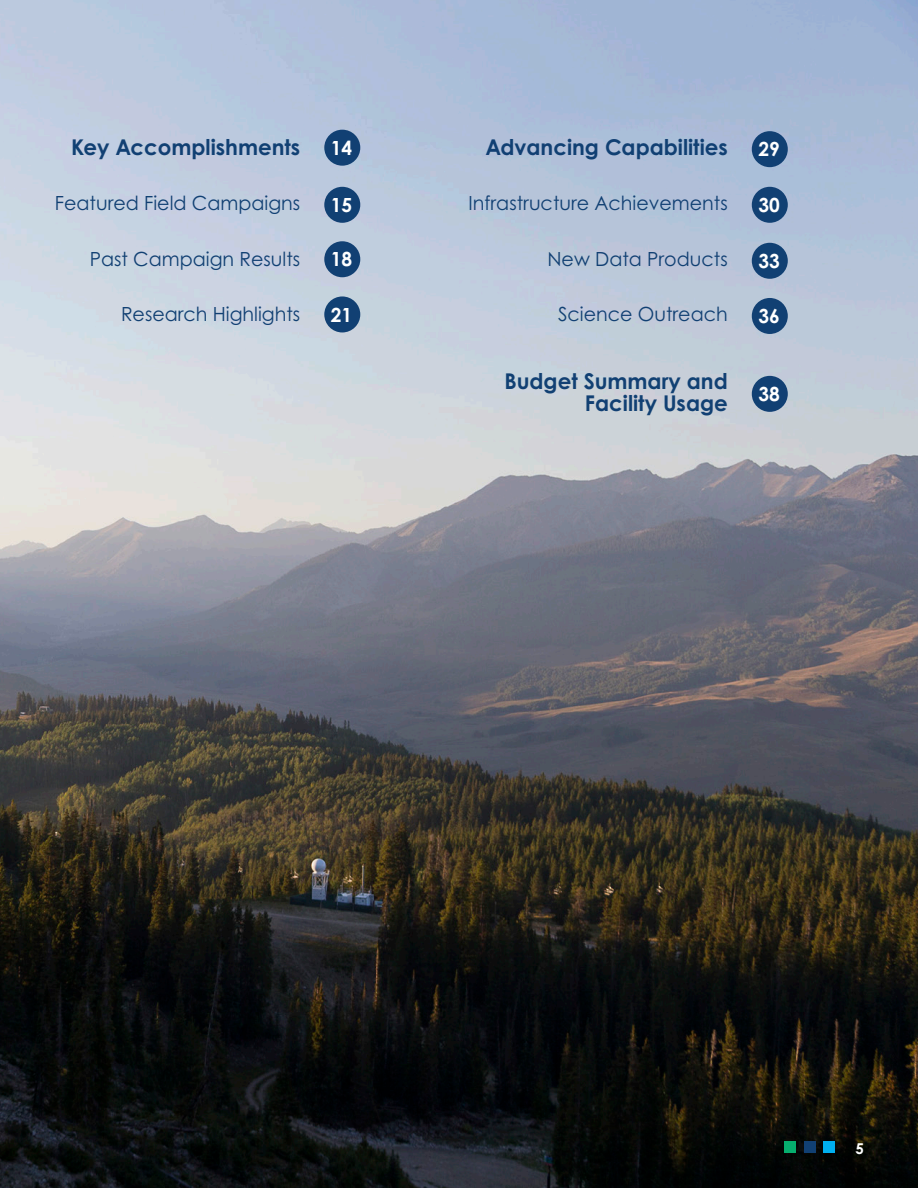
<style>
.page{position:relative;width:918px;height:1188px;background:#fff}
.page>*{position:absolute;margin:0;border:0;box-sizing:border-box;transform-origin:0 0}
.TOC_1_copy{font:700 21.75px/22.5px "Century Gothic Pro";color:#114073;text-align:right}
.TOC_2_copy{font:19.5px "Century Gothic Pro";color:#114073}
.TOC_1_copy-2{font:700 19.5px "Century Gothic Pro";color:#fff}
.Page___footer_right{font:700 15px "Century Gothic Pro";color:#fff}
</style>
<div class="page">
<img style="left:0;top:0;width:918px;height:1188px">
<div style="left:324px;top:130px;width:36px;height:36px;background:#114073;border-radius:50%"></div>
<div style="left:752px;top:131px;width:36px;height:36px;background:#114073;border-radius:50%"></div>
<div style="left:324px;top:187px;width:36px;height:36px;background:#114073;border-radius:50%"></div>
<div style="left:752px;top:187px;width:36px;height:36px;background:#114073;border-radius:50%"></div>
<div style="left:324px;top:241px;width:36px;height:36px;background:#114073;border-radius:50%"></div>
<div style="left:752px;top:243px;width:36px;height:36px;background:#114073;border-radius:50%"></div>
<div style="left:324px;top:296px;width:36px;height:36px;background:#114073;border-radius:50%"></div>
<div style="left:752px;top:298px;width:36px;height:36px;background:#114073;border-radius:50%"></div>
<div style="left:752px;top:376px;width:36px;height:36px;background:#114073;border-radius:50%"></div>
<div style="left:784px;top:1142px;width:12px;height:12px;background:#06ae6e"></div>
<div style="left:804px;top:1142px;width:12px;height:12px;background:#114073"></div>
<div style="left:824px;top:1142px;width:12px;height:12px;background:#00aeef"></div>
<p class="TOC_1_copy" style="left:71px;top:135px;width:231px">Key Accomplishments</p>
<p class="TOC_2_copy" style="left:55px;top:191px;width:247px">Featured Field Campaigns</p>
<p class="TOC_2_copy" style="left:90px;top:247px;width:212px">Past Campaign Results</p>
<p class="TOC_2_copy" style="left:121px;top:302px;width:181px">Research Highlights</p>
<p class="TOC_1_copy" style="left:485px;top:135px;width:244px">Advancing Capabilities</p>
<p class="TOC_2_copy" style="left:469px;top:191px;width:261px">Infrastructure Achievements</p>
<p class="TOC_1_copy-2" style="left:331px;top:136px;width:23px">14</p>
<p class="TOC_1_copy-2" style="left:758px;top:137px;width:23px">29</p>
<p class="TOC_1_copy-2" style="left:331px;top:193px;width:23px">15</p>
<p class="TOC_1_copy-2" style="left:758px;top:193px;width:23px">30</p>
<p class="TOC_1_copy-2" style="left:331px;top:247px;width:23px">18</p>
<p class="TOC_1_copy-2" style="left:758px;top:249px;width:23px">33</p>
<p class="TOC_1_copy-2" style="left:331px;top:302px;width:23px">21</p>
<p class="TOC_1_copy-2" style="left:758px;top:304px;width:23px">36</p>
<p class="TOC_2_copy" style="left:547px;top:247px;width:182px">New Data Products</p>
<p class="TOC_2_copy" style="left:558px;top:302px;width:171px">Science Outreach</p>
<p class="TOC_1_copy" style="left:504px;top:369px;width:225px">Budget Summary and<br>Facility Usage</p>
<p class="TOC_1_copy-2" style="left:758px;top:382px;width:23px">38</p>
<p class="Page___footer_right" style="left:856px;top:1139px;width:10px">5</p>
</div>
